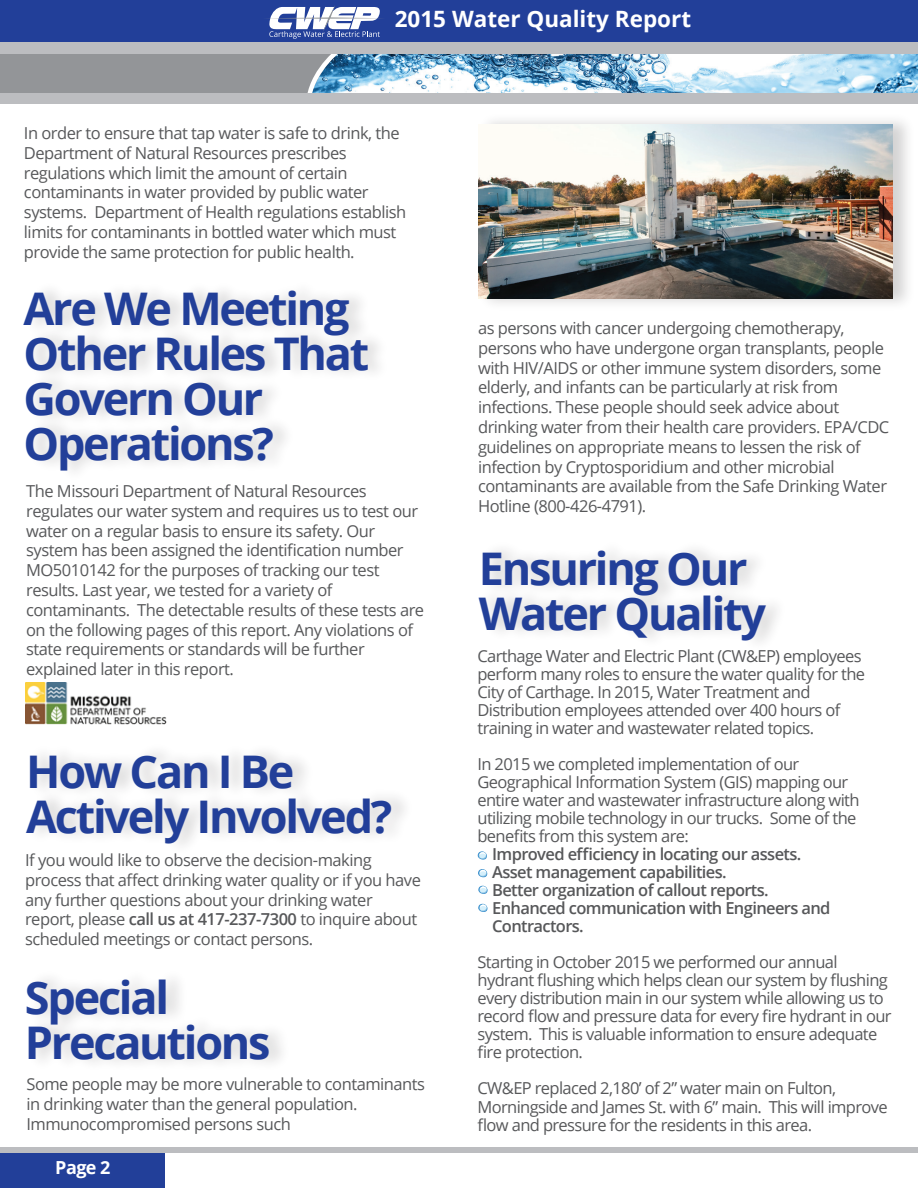
<style>
.page{position:relative;width:918px;height:1188px;background:#fff}
.page>*{position:absolute;margin:0;border:0;box-sizing:border-box;transform-origin:0 0}
.t1{font:700 45px/45px "Open Sans";letter-spacing:-.05em;color:#223f99}
.t2{font:700 22.5px "Open Sans";color:#fff}
.t3{font:700 18px "Open Sans";color:#fff}
.t4{font:16.5px/19.8px "Open Sans";letter-spacing:-.03em;color:#57585a}
.t5{font:600 16.5px/18px "Open Sans";letter-spacing:-.04em;color:#57585a}
.s1{font-weight:600}
</style>
<div class="page">
<div style="left:0;top:0;width:918px;height:44px;background:#223f99"></div>
<img style="left:385px;top:54px;width:89px;height:40px">
<svg style="left:0;top:6px;width:385px;height:88px"></svg>
<div style="left:0;top:43px;width:918px;height:11px;background:#bcbdc0"></div>
<div style="left:0;top:94px;width:918px;height:10px;background:#bcbdc0"></div>
<div style="left:0;top:1151px;width:165px;height:37px;background:#223f99"></div>
<div style="left:0;top:1147px;width:918px;height:6px;background:#bcbdc0"></div>
<img style="left:25px;top:683px;width:141px;height:42px">
<svg style="left:478px;top:851px;width:9px;height:9px"></svg>
<svg style="left:478px;top:869px;width:9px;height:8px"></svg>
<svg style="left:478px;top:886px;width:10px;height:8px"></svg>
<svg style="left:478px;top:904px;width:9px;height:8px"></svg>
<img style="left:474px;top:42px;width:444px;height:262px">
<img style="left:479px;top:125px;width:413px;height:174px">
<h2 class="t2" style="left:395px;top:2px;width:298px">2015 Water Quality Report</h2>
<p class="t4" style="left:24px;top:123px;width:384px">In order to ensure that tap water is safe to drink, the Department of Natural Resources prescribes regulations which limit the amount of certain contaminants in water provided by public water systems. Department of Health regulations establish limits for contaminants in bottled water which must provide the same protection for public health.</p>
<h1 class="t1" style="left:24px;top:285px;width:347px">Are We Meeting<br>Other Rules That<br>Govern Our<br>Operations?</h1>
<p class="t4" style="left:26px;top:481px;width:400px">The Missouri Department of Natural Resources regulates our water system and requires us to test our water on a regular basis to ensure its safety. Our system has been assigned the identification number MO5010142 for the purposes of tracking our test results. Last year, we tested for a variety of contaminants. The detectable results of these tests are on the following pages of this report. Any violations of state requirements or standards will be further explained later in this report.</p>
<h1 class="t1" style="left:26px;top:748px;width:368px">How Can I Be<br>Actively Involved?</h1>
<p class="t4" style="left:25px;top:850px;width:397px">If you would like to observe the decision-making process that affect drinking water quality or if you have any further questions about your drinking water report, please <span class="s1">call us at 417-237-7300</span> to inquire about scheduled meetings or contact persons.</p>
<h1 class="t1" style="left:25px;top:974px;width:247px">Special<br>Precautions</h1>
<p class="t4" style="left:26px;top:1074px;width:400px">Some people may be more vulnerable to contaminants in drinking water than the general population.<br>Immunocompromised persons such</p>
<p class="t3" style="left:55px;top:1154px;width:57px">Page 2</p>
<p class="t4" style="left:478px;top:318px;width:413px">as persons with cancer undergoing chemotherapy, persons who have undergone organ transplants, people with HIV/AIDS or other immune system disorders, some elderly, and infants can be particularly at risk from infections. These people should seek advice about drinking water from their health care providers. EPA/CDC guidelines on appropriate means to lessen the risk of infection by Cryptosporidium and other microbial contaminants are available from the Safe Drinking Water Hotline (800-426-4791).</p>
<h1 class="t1" style="left:479px;top:545px;width:289px">Ensuring Our<br>Water Quality</h1>
<p class="t4" style="left:477px;top:647px;width:389px;line-height:18px">Carthage Water and Electric Plant (CW&amp;EP) employees perform many roles to ensure the water quality for the City of Carthage. In 2015, Water Treatment and Distribution employees attended over 400 hours of training in water and wastewater related topics.</p>
<p class="t4" style="left:477px;top:755px;width:384px;line-height:18px">In 2015 we completed implementation of our Geographical Information System (GIS) mapping our entire water and wastewater infrastructure along with utilizing mobile technology in our trucks. Some of the benefits from this system are:</p>
<p class="t5" style="left:492px;top:845px;width:340px">Improved efficiency in locating our assets.<br>Asset management capabilities.<br>Better organization of callout reports.<br>Enhanced communication with Engineers and Contractors.</p>
<p class="t4" style="left:477px;top:953px;width:416px;line-height:18px">Starting in October 2015 we performed our annual hydrant flushing which helps clean our system by flushing every distribution main in our system while allowing us to record flow and pressure data for every fire hydrant in our system. This is valuable information to ensure adequate fire protection.</p>
<p class="t4" style="left:477px;top:1079px;width:412px;line-height:18px">CW&amp;EP replaced 2,180’ of 2” water main on Fulton,<br>Morningside and James St. with 6” main. This will improve flow and pressure for the residents in this area.</p>
</div>
